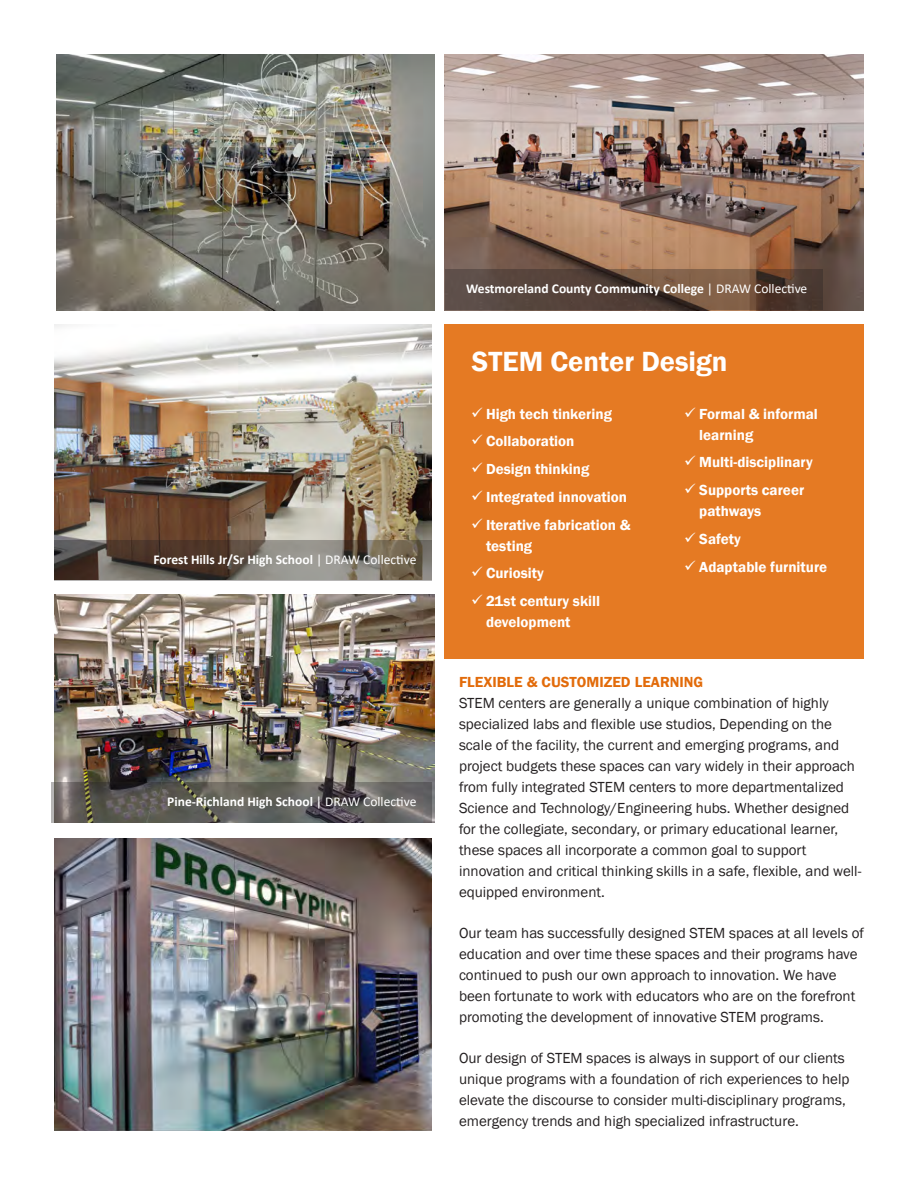
<style>
.page{position:relative;width:918px;height:1188px;background:#fff}
.page>*{position:absolute;margin:0;border:0;box-sizing:border-box;transform-origin:0 0}
.Project_Description{font:600 28.5px "Franklin Gothic";color:#fff}
.Project_Description-2{font:15px/21px "Franklin Gothic";color:#231f20}
.t1{font:600 15px/21px "Franklin Gothic";color:#fff}
.Project_Description-3{font:600 15px "Franklin Gothic";color:#e26b0a}
.t2{font:700 13.5px "Calibri";color:#fff}
.s1{font-weight:400}
</style>
<div class="page">
<img style="left:56px;top:54px;width:378px;height:256px">
<img style="left:54px;top:324px;width:378px;height:216px">
<img style="left:445px;top:54px;width:419px;height:256px">
<img style="left:54px;top:838px;width:378px;height:293px">
<svg style="left:54px;top:540px;width:378px;height:40px;background:#695f55"></svg>
<svg style="left:445px;top:270px;width:378px;height:40px;background:#5d473b"></svg>
<div style="left:445px;top:324px;width:419px;height:335px;background:#e57a23"></div>
<img style="left:54px;top:594px;width:380px;height:229px">
<svg style="left:52px;top:783px;width:380px;height:40px;background:#605e5a"></svg>
<p class="t2" style="left:153px;top:550px;width:264px">Forest Hills Jr/Sr High School <span class="s1">| DRAW Collective</span></p>
<p class="t2" style="left:167px;top:792px;width:251px">Pine-Richland High School <span class="s1">| DRAW Collective</span></p>
<p class="t2" style="left:466px;top:279px;width:343px">Westmoreland County Community College <span class="s1">| DRAW Collective</span></p>
<p class="Project_Description" style="left:472px;top:344px;width:257px">STEM Center Design</p>
<p class="t1" style="left:486px;top:403px;width:127px">High tech tinkering</p>
<p class="t1" style="left:486px;top:431px;width:90px">Collaboration</p>
<p class="t1" style="left:486px;top:459px;width:105px">Design thinking</p>
<p class="t1" style="left:486px;top:487px;width:143px">Integrated innovation</p>
<p class="t1" style="left:486px;top:514px;width:146px">Iterative fabrication &amp; testing</p>
<p class="t1" style="left:486px;top:563px;width:59px">Curiosity</p>
<p class="t1" style="left:486px;top:591px;width:116px">21st century skill development</p>
<p class="t1" style="left:699px;top:403px;width:120px">Formal &amp; informal learning</p>
<p class="t1" style="left:699px;top:452px;width:115px">Multi-disciplinary</p>
<p class="t1" style="left:699px;top:480px;width:106px">Supports career pathways</p>
<p class="t1" style="left:699px;top:529px;width:43px">Safety</p>
<p class="t1" style="left:699px;top:556px;width:129px">Adaptable furniture</p>
<p class="Project_Description-3" style="left:459px;top:672px;width:246px">FLEXIBLE &amp; CUSTOMIZED LEARNING</p>
<p class="Project_Description-2" style="left:459px;top:692px;width:404px">STEM centers are generally a unique combination of highly specialized labs and flexible use studios, Depending on the scale of the facility, the current and emerging programs, and project budgets these spaces can vary widely in their approach from fully integrated STEM centers to more departmentalized Science and Technology/Engineering hubs. Whether designed for the collegiate, secondary, or primary educational learner, these spaces all incorporate a common goal to support innovation and critical thinking skills in a safe, flexible, and well&shy;equipped environment.</p>
<p class="Project_Description-2" style="left:459px;top:923px;width:407px">Our team has successfully designed STEM spaces at all levels of education and over time these spaces and their programs have continued to push our own approach to innovation. We have been fortunate to work with educators who are on the forefront promoting the development of innovative STEM programs.</p>
<p class="Project_Description-2" style="left:459px;top:1048px;width:392px">Our design of STEM spaces is always in support of our clients unique programs with a foundation of rich experiences to help elevate the discourse to consider multi-disciplinary programs, emergency trends and high specialized infrastructure.</p>
</div>
